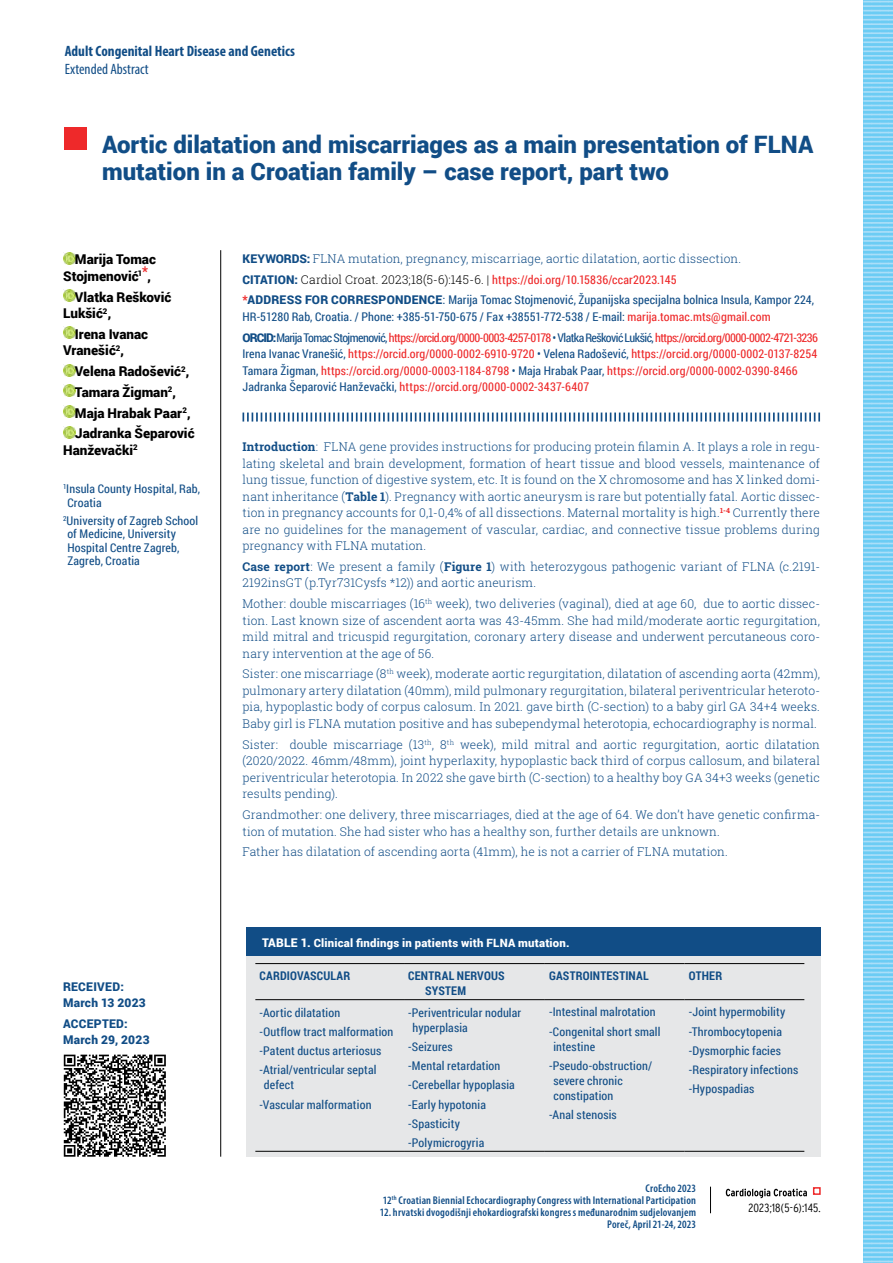
<style>
.page{position:relative;width:893px;height:1263px;background:#fff}
.page>*{position:absolute;margin:0;border:0;box-sizing:border-box;transform-origin:0 0}
.t1{font:900 24px/27px "Roboto";color:#114d86}
.t2{font:700 condensed 15px "Myriad Pro";color:#114d86}
.t3{font:condensed 15px "Myriad Pro";color:#114d86}
.t4{font:900 13.5px/16.5px "Roboto";color:#000}
.t5{font:300 12px/16.5px "Roboto Slab";letter-spacing:.01em;color:#114d86;text-align:justify}
.t6{font:12px/19.2px "Roboto Condensed";letter-spacing:.01em;color:#114d86}
.t7{font:12px/16.5px "Roboto Condensed";letter-spacing:.01em;color:#ee292a}
.t8{font:900 12px/16.5px "Roboto";letter-spacing:.02em;color:#114d86}
.t9{font:700 12px/15px "Roboto Condensed";letter-spacing:.015em;color:#114d86}
.t10{font:300 condensed 12px "Interstate";letter-spacing:.015em;color:#000}
.t11{font:900 11.4px "Roboto";letter-spacing:.02em;color:#fff}
.t12{font:600 condensed 11.25px/12px "Myriad Pro";letter-spacing:.015em;color:#114d86;text-align:right}
.s1{font-family:"Roboto";font-weight:900}
.s2{font-family:"Roboto";font-weight:900;color:#114d86}
.s3{font-family:"Roboto Slab";font-weight:300;color:#000}
.s4{color:#ee292a}
.s5{font-family:"Roboto"}
.s6{color:#114d86}
.s7{font-weight:700}
.s8{font-size:12px}
</style>
<div class="page">
<svg style="left:726px;top:1188px;width:81px;height:10px"></svg>
<div style="left:813px;top:1187px;width:8px;height:8px;border:2px solid #ee292a"></div>
<svg style="left:710px;top:1187px;width:1px;height:26px"></svg>
<div style="left:64px;top:128px;width:22px;height:22px;background:#ee292a"></div>
<svg style="left:63px;top:252px;width:12px;height:12px"></svg>
<svg style="left:63px;top:290px;width:12px;height:12px"></svg>
<svg style="left:63px;top:327px;width:12px;height:12px"></svg>
<svg style="left:63px;top:364px;width:12px;height:12px"></svg>
<svg style="left:63px;top:385px;width:12px;height:12px"></svg>
<svg style="left:63px;top:406px;width:12px;height:12px"></svg>
<svg style="left:63px;top:426px;width:12px;height:12px"></svg>
<hr style="left:220px;top:250px;width:1px;height:907px;background:#000">
<svg style="left:242px;top:413px;width:578px;height:9px"></svg>
<svg style="left:863px;top:0;width:30px;height:1263px"></svg>
<div style="left:247px;top:949px;width:574px;height:208px;background:#e6e7e8"></div>
<div style="left:247px;top:927px;width:574px;height:29px;background:#114d86"></div>
<hr style="left:255px;top:963px;width:149px;height:1px;background:#000">
<hr style="left:404px;top:963px;width:141px;height:1px;background:#000">
<hr style="left:545px;top:963px;width:140px;height:1px;background:#000">
<hr style="left:685px;top:963px;width:119px;height:1px;background:#000">
<hr style="left:255px;top:999px;width:149px;height:1px;background:#000">
<hr style="left:404px;top:999px;width:141px;height:1px;background:#000">
<hr style="left:545px;top:999px;width:140px;height:1px;background:#000">
<hr style="left:685px;top:999px;width:119px;height:1px;background:#000">
<hr style="left:255px;top:1151px;width:149px;height:1px;background:#000">
<hr style="left:404px;top:1151px;width:141px;height:1px;background:#000">
<hr style="left:545px;top:1151px;width:140px;height:1px;background:#000">
<hr style="left:685px;top:1151px;width:119px;height:1px;background:#000">
<svg style="left:64px;top:1055px;width:102px;height:102px"></svg>
<p class="t2" style="left:65px;top:42px;width:232px">Adult Congenital Heart Disease and Genetics</p>
<p class="t3" style="left:65px;top:60px;width:85px">Extended Abstract</p>
<h1 class="t1" style="left:102px;top:130px;width:713px">Aortic dilatation and miscarriages as a main presentation of FLNA mutation in a Croatian family – case report, part two</h1>
<p class="t4" style="left:63px;top:251px;width:94px;text-indent:12px">Marija Tomac<br>Stojmenović<sup>1</sup><sup>*</sup>,</p>
<p class="t4" style="left:63px;top:288px;width:110px;text-indent:12px">Vlatka Rešković<br>Lukšić<sup>2</sup>,</p>
<p class="t4" style="left:63px;top:325px;width:87px;text-indent:12px">Irena Ivanac<br>Vranešić<sup>2</sup>,</p>
<p class="t4" style="left:75px;top:360px;width:121px;line-height:20.7px">Velena Radošević<sup>2</sup>,<br>Tamara Žigman<sup>2</sup>,<br>Maja Hrabak Paar<sup>2</sup>,<br>Jadranka Šeparović</p>
<p class="t4" style="left:63px;top:441px;width:76px">Hanževački<sup>2</sup></p>
<p class="t6" style="left:67px;top:482px;width:134px;line-height:13.5px;text-indent:-4px"><sup>1</sup>Insula County Hospital, Rab,<br>Croatia</p>
<p class="t6" style="left:67px;top:513px;width:132px;line-height:13.5px;text-indent:-4px"><sup>2</sup>University of Zagreb School of Medicine, University<br>Hospital Centre Zagreb,<br>Zagreb, Croatia</p>
<p class="t8" style="left:63px;top:978px;width:16px">Recei</p>
<p class="t8" style="left:63px;top:978px;width:84px;text-indent:34px">ved:<br>March 13 2023</p>
<p class="t8" style="left:63px;top:1015px;width:17px">Accepted</p>
<p class="t8" style="left:63px;top:1015px;width:88px;text-indent:61px">:<br>March 29, 2023</p>
<p class="t5" style="left:242px;top:250px;width:500px"><span class="s1">KEYWORDS:</span> FLNA mutation, pregnancy, miscarriage, aortic dilatation, aortic dissection.</p>
<p class="t7" style="left:242px;top:271px;width:436px"><span class="s2">CITATION:</span> <span class="s3">Cardiol Croat. 2023;18(5-6):145-6. |</span> https://doi.org/10.15836/ccar2023.145</p>
<p class="t8" style="left:242px;top:291px;width:22px"><span class="s4">*</span>Address</p>
<p class="t8" style="left:305px;top:291px;width:9px">for</p>
<p class="t8" style="left:331px;top:291px;width:9px">correspondence</p>
<p class="t6" style="left:242px;top:291px;width:573px;line-height:16.5px;text-indent:200px"><span class="s5">:</span> Marija Tomac Stojmenović, Županijska specijalna bolnica Insula, Kampor 224,<br>HR-51280 Rab, Croatia. / Phone: +385-51-750-675 / Fax +38551-772-538 / E-mail: <span class="s4">marija.tomac.mts@gmail.com</span></p>
<p class="t7" style="left:242px;top:329px;width:577px"><span class="s2">ORCID:</span><span class="s6">Marija Tomac Stojmenović,</span> https://orcid.org/0000-0003-4257-0178 <span class="s6">• Vlatka Rešković Lukšić,</span> https://orcid.org/0000-0002-4721-3236<br><span class="s6">Irena Ivanac Vranešić,</span> https://orcid.org/0000-0002-6910-9720 <span class="s6">• Velena Radošević,</span> https://orcid.org/0000-0002-0137-8254<br><span class="s6">Tamara Žigman,</span> https://orcid.org/0000-0003-1184-8798 <span class="s6">• Maja Hrabak Paar,</span> https://orcid.org/0000-0002-0390-8466<br><span class="s6">Jadranka Šeparović Hanževački,</span> https://orcid.org/0000-0002-3437-6407</p>
<p class="t5" style="left:242px;top:438px;width:579px"><span class="s7">Introduction</span>: FLNA gene provides instructions for producing protein filamin A. It plays a role in regu&shy;lating skeletal and brain development, formation of heart tissue and blood vessels, maintenance of lung tissue, function of digestive system, etc. It is found on the X chromosome and has X linked domi&shy;nant inheritance (<span class="s7">Table 1</span>). Pregnancy with aortic aneurysm is rare but potentially fatal. Aortic dissec&shy;tion in pregnancy accounts for 0,1-0,4% of all dissections. Maternal mortality is high.<sup>1-4</sup> Currently there are no guidelines for the management of vascular, cardiac, and connective tissue problems during pregnancy with FLNA mutation.</p>
<p class="t5" style="left:242px;top:558px;width:579px"><span class="s7">Case report</span>: We present a family (<span class="s7">Figure 1</span>) with heterozygous pathogenic variant of FLNA (c.2191-<br>2192insGT (p.Tyr731Cysfs *12)) and aortic aneurism.</p>
<p class="t5" style="left:242px;top:595px;width:579px">Mother: double miscarriages (16<sup>th</sup> week), two deliveries (vaginal), died at age 60, due to aortic dissec&shy;tion. Last known size of ascendent aorta was 43-45mm. She had mild/moderate aortic regurgitation, mild mitral and tricuspid regurgitation, coronary artery disease and underwent percutaneous coro&shy;nary intervention at the age of 56.</p>
<p class="t5" style="left:243px;top:665px;width:579px">Sister: one miscarriage (8<sup>th</sup> week), moderate aortic regurgitation, dilatation of ascending aorta (42mm), pulmonary artery dilatation (40mm), mild pulmonary regurgitation, bilateral periventricular heteroto&shy;pia, hypoplastic body of corpus calosum. In 2021. gave birth (C-section) to a baby girl GA 34+4 weeks.<br>Baby girl is FLNA mutation positive and has subependymal heterotopia, echocardiography is normal.</p>
<p class="t5" style="left:243px;top:736px;width:579px">Sister: double miscarriage (13<sup>th</sup>, 8<sup>th</sup> week), mild mitral and aortic regurgitation, aortic dilatation (2020/2022. 46mm/48mm), joint hyperlaxity, hypoplastic back third of corpus callosum, and bilateral periventricular heterotopia. In 2022 she gave birth (C-section) to a healthy boy GA 34+3 weeks (genetic results pending).</p>
<p class="t5" style="left:243px;top:806px;width:579px">Grandmother: one delivery, three miscarriages, died at the age of 64. We don’t have genetic confirma&shy;tion of mutation. She had sister who has a healthy son, further details are unknown.</p>
<p class="t5" style="left:243px;top:843px;width:487px">Father has dilatation of ascending aorta (41mm), he is not a carrier of FLNA mutation.</p>
<p class="t11" style="left:262px;top:935px;width:309px"><span class="s8">TABLE 1.</span> Clinical findings in patients with FLNA mutation.</p>
<p class="t9" style="left:260px;top:968px;width:92px">CARDIOVASCULAR</p>
<p class="t9" style="left:425px;top:968px;width:81px;text-indent:-17px">CENTRAL NERVOUS<br>SYSTEM</p>
<p class="t9" style="left:549px;top:968px;width:101px">GASTROINTESTINAL</p>
<p class="t9" style="left:689px;top:968px;width:35px">OTHER</p>
<p class="t6" style="left:260px;top:1002px;width:135px">-Aortic dilatation<br>-Outflow tract malformation -Patent ductus arteriosus -Atrial/ventricular septal</p>
<p class="t6" style="left:260px;top:1075px;width:113px;text-indent:4px">defect<br>-Vascular malformation</p>
<p class="t6" style="left:689px;top:1002px;width:111px">-Joint hypermobility -Thrombocytopenia -Dysmorphic facies -Respiratory infections -Hypospadias</p>
<p class="t6" style="left:549px;top:1002px;width:113px">-Intestinal malrotation -Congenital short small</p>
<p class="t6" style="left:549px;top:1036px;width:105px;text-indent:4px">intestine -Pseudo-obstruction/</p>
<p class="t6" style="left:553px;top:1073px;width:71px;line-height:15px">severe chronic constipation</p>
<p class="t6" style="left:549px;top:1105px;width:69px">-Anal stenosis</p>
<p class="t6" style="left:412px;top:1004px;width:110px;line-height:15px;text-indent:-4px">-Periventricular nodular hyperplasia</p>
<p class="t6" style="left:408px;top:1036px;width:108px">-Seizures<br>-Mental retardation -Cerebellar hypoplasia -Early hypotonia -Spasticity -Polymicrogyria</p>
<p class="t12" style="left:383px;top:1182px;width:315px">CroEcho 2023<br>12<sup>th</sup> Croatian Biennial Echocardiography Congress with International Participation</p>
<p class="t12" style="left:380px;top:1206px;width:318px">12. hrvatski dvogodišnji ehokardiografski kongres s međunarodnim sudjelovanjem<br>Poreč, April 21-24, 2023</p>
<p class="t10" style="left:748px;top:1201px;width:74px">2023;18(5-6):145.</p>
</div>
